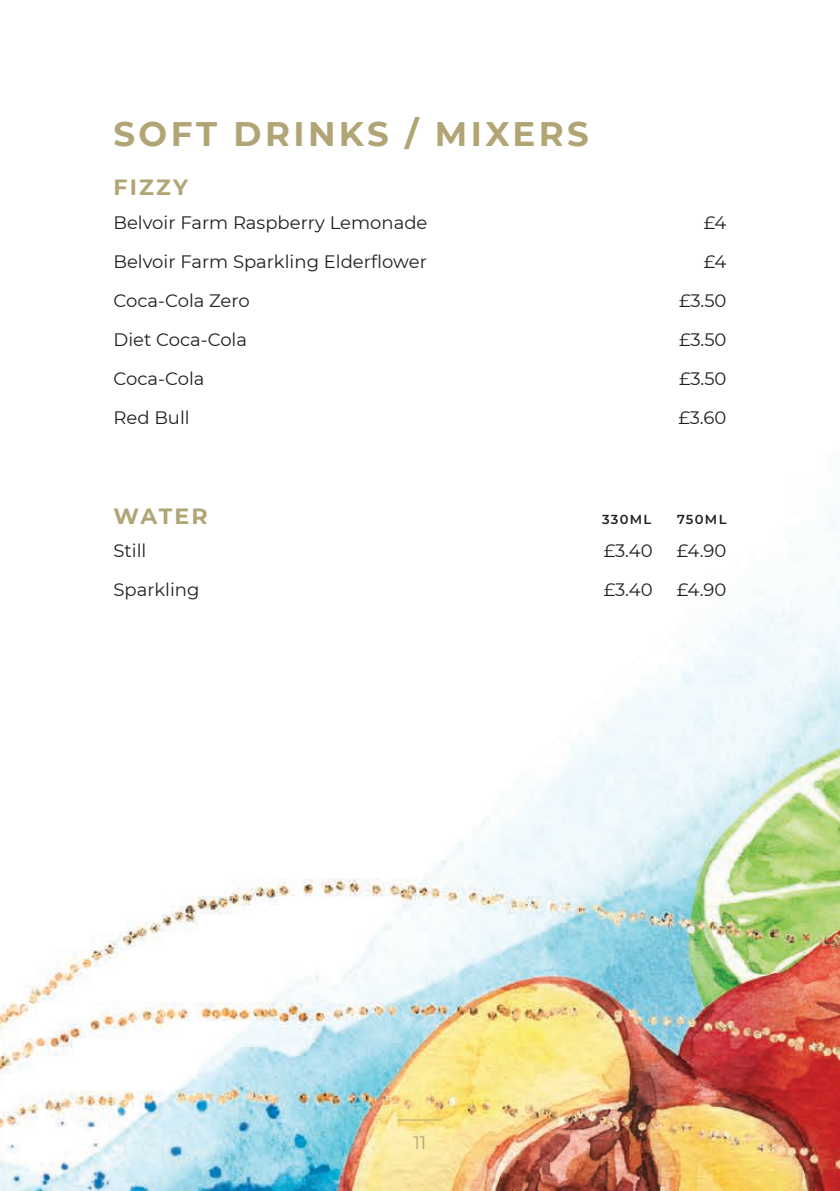
<style>
.page{position:relative;width:840px;height:1191px;background:#fff}
.page>*{position:absolute;margin:0;border:0;box-sizing:border-box;transform-origin:0 0}
.Section_Header_Big{font:700 34px "Montserrat";letter-spacing:.1em;color:#b1a576}
.Small_Headers{font:700 22px "Montserrat";letter-spacing:.1em;color:#b1a576}
.Drinks{font:18px "Montserrat";color:#231f20}
.Body{font:18px "Montserrat";color:#b1a576}
.Small_Headers-2{font:600 13px "Montserrat";letter-spacing:.1em;color:#231f20}
</style>
<div class="page">
<img style="left:0;top:507px;width:839px;height:684px">
<hr style="left:397px;top:1119px;width:45px;height:1px;background:#b1a576">
<p class="Section_Header_Big" style="left:113px;top:110px;width:476px">SOFT DRINKS / MIXERS</p>
<p class="Small_Headers" style="left:113px;top:172px;width:76px">FIZZY</p>
<p class="Drinks" style="left:113px;top:210px;width:315px">Belvoir Farm Raspberry Lemonade</p>
<p class="Drinks" style="left:703px;top:210px;width:24px">£4</p>
<p class="Drinks" style="left:113px;top:249px;width:315px">Belvoir Farm Sparkling Elderflower</p>
<p class="Drinks" style="left:703px;top:249px;width:24px">£4</p>
<p class="Drinks" style="left:113px;top:288px;width:138px">Coca-Cola Zero</p>
<p class="Drinks" style="left:678px;top:288px;width:49px">£3.50</p>
<p class="Drinks" style="left:113px;top:327px;width:135px">Diet Coca-Cola</p>
<p class="Drinks" style="left:678px;top:327px;width:49px">£3.50</p>
<p class="Drinks" style="left:113px;top:366px;width:92px">Coca-Cola</p>
<p class="Drinks" style="left:678px;top:366px;width:49px">£3.50</p>
<p class="Drinks" style="left:113px;top:405px;width:78px">Red Bull</p>
<p class="Drinks" style="left:678px;top:405px;width:49px">£3.60</p>
<p class="Small_Headers" style="left:113px;top:500px;width:96px">WATER</p>
<p class="Small_Headers-2" style="left:601px;top:510px;width:51px">330ML</p>
<p class="Small_Headers-2" style="left:676px;top:510px;width:51px">750ML</p>
<p class="Drinks" style="left:113px;top:538px;width:34px">Still</p>
<p class="Drinks" style="left:603px;top:538px;width:50px">£3.40</p>
<p class="Drinks" style="left:676px;top:538px;width:51px">£4.90</p>
<p class="Drinks" style="left:113px;top:577px;width:87px">Sparkling</p>
<p class="Drinks" style="left:603px;top:577px;width:50px">£3.40</p>
<p class="Drinks" style="left:676px;top:577px;width:51px">£4.90</p>
<p class="Body" style="left:413px;top:1130px;width:14px">11</p>
</div>
